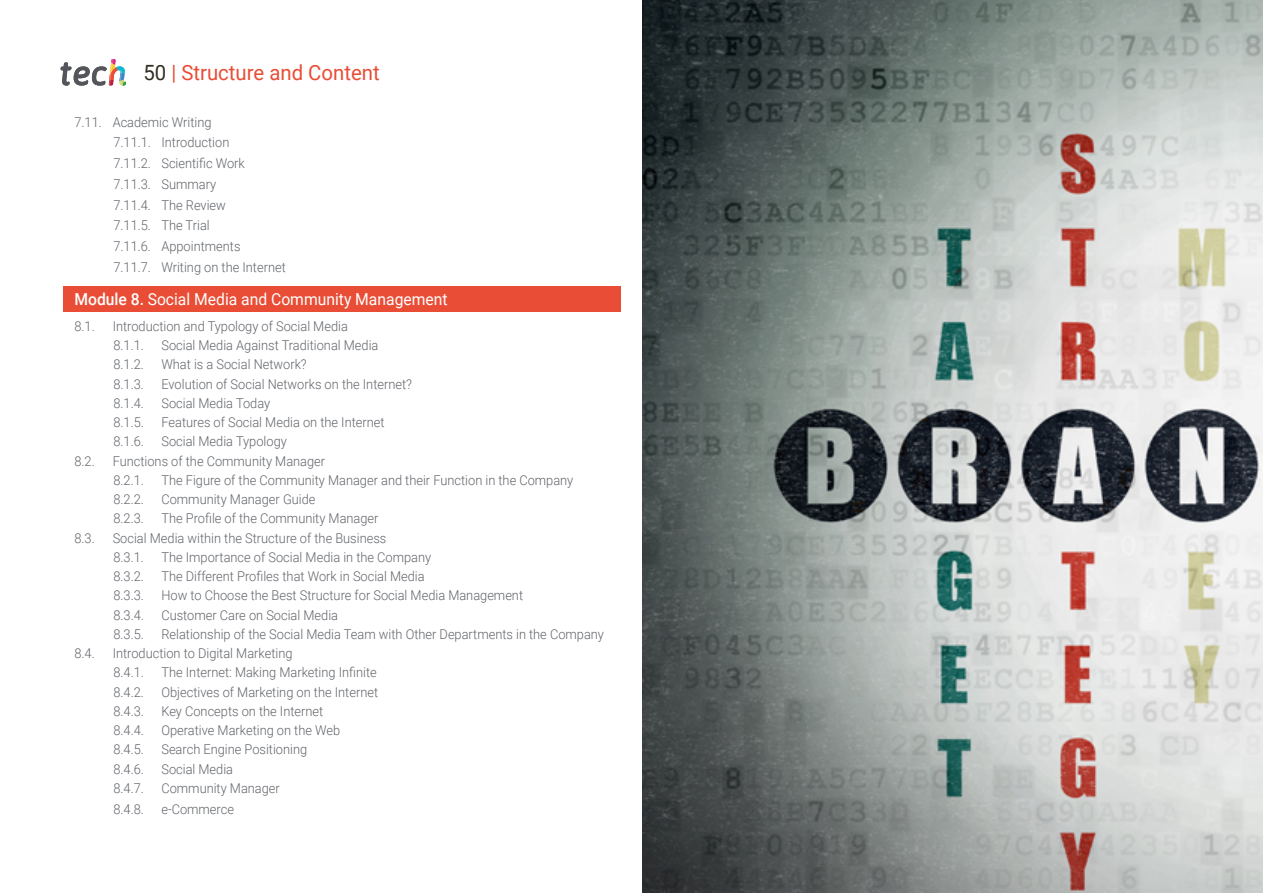
<style>
.page{position:relative;width:1263px;height:893px;background:#fff}
.page>*{position:absolute;margin:0;border:0;box-sizing:border-box;transform-origin:0 0}
.t1{font:21px "Roboto";color:#e94d35}
.t2{font:16.5px "Roboto";color:#fff;scale:.95 1}
.t3{font:300 13.5px/20.7px "Roboto";color:#61646a;scale:.95 1}
.s1{color:#312e20}
.s2{font-weight:500}
</style>
<div class="page">
<svg style="left:61px;top:59px;width:65px;height:27px"></svg>
<img style="left:642px;top:0;width:621px;height:893px">
<div style="left:63px;top:286px;width:558px;height:25px;background:#e94d35"></div>
<h1 class="t1" style="left:144px;top:57px;width:238px"><span class="s1">50</span> | Structure and Content</h1>
<p class="t3" style="left:113px;top:111px;width:183px;text-indent:-39px">7.11. Academic Writing<br>7.11.1. Introduction<br>7.11.2. Scientific Work<br>7.11.3. Summary<br>7.11.4. The Review<br>7.11.5. The Trial<br>7.11.6. Appointments<br>7.11.7. Writing on the Internet</p>
<p class="t2" style="left:74px;top:288px;width:394px"><span class="s2">Module 8.</span> Social Media and Community Management</p>
<p class="t3" style="left:74px;top:315px;width:23px">8.1.</p>
<p class="t3" style="left:113px;top:316px;width:249px;line-height:19.2px">Introduction and Typology of Social Media<br>8.1.1.</p>
<p class="t3" style="left:161px;top:334px;width:230px">Social Media Against Traditional Media</p>
<p class="t3" style="left:113px;top:354px;width:34px">8.1.2.</p>
<p class="t3" style="left:161px;top:354px;width:154px">What is a Social Network?</p>
<p class="t3" style="left:113px;top:373px;width:34px">8.1.3.</p>
<p class="t3" style="left:161px;top:373px;width:265px">Evolution of Social Networks on the Internet?</p>
<p class="t3" style="left:113px;top:392px;width:34px">8.1.4.</p>
<p class="t3" style="left:161px;top:392px;width:116px">Social Media Today</p>
<p class="t3" style="left:113px;top:411px;width:34px">8.1.5.</p>
<p class="t3" style="left:161px;top:411px;width:236px">Features of Social Media on the Internet</p>
<p class="t3" style="left:113px;top:431px;width:34px">8.1.6.</p>
<p class="t3" style="left:161px;top:431px;width:134px">Social Media Typology</p>
<p class="t3" style="left:74px;top:450px;width:23px">8.2.</p>
<p class="t3" style="left:113px;top:451px;width:225px;line-height:19.2px">Functions of the Community Manager<br>8.2.1.</p>
<p class="t3" style="left:161px;top:469px;width:435px">The Figure of the Community Manager and their Function in the Company</p>
<p class="t3" style="left:113px;top:488px;width:34px">8.2.2.</p>
<p class="t3" style="left:161px;top:488px;width:164px">Community Manager Guide</p>
<p class="t3" style="left:113px;top:508px;width:34px">8.2.3.</p>
<p class="t3" style="left:161px;top:508px;width:230px">The Profile of the Community Manager</p>
<p class="t3" style="left:74px;top:527px;width:23px">8.3.</p>
<p class="t3" style="left:113px;top:528px;width:290px;line-height:19.2px">Social Media within the Structure of the Business<br>8.3.1.</p>
<p class="t3" style="left:161px;top:546px;width:286px">The Importance of Social Media in the Company</p>
<p class="t3" style="left:113px;top:565px;width:34px">8.3.2.</p>
<p class="t3" style="left:161px;top:565px;width:279px">The Different Profiles that Work in Social Media</p>
<p class="t3" style="left:113px;top:585px;width:34px">8.3.3.</p>
<p class="t3" style="left:161px;top:585px;width:382px">How to Choose the Best Structure for Social Media Management</p>
<p class="t3" style="left:113px;top:604px;width:34px">8.3.4.</p>
<p class="t3" style="left:161px;top:604px;width:187px">Customer Care on Social Media</p>
<p class="t3" style="left:113px;top:623px;width:34px">8.3.5.</p>
<p class="t3" style="left:161px;top:623px;width:467px">Relationship of the Social Media Team with Other Departments in the Company</p>
<p class="t3" style="left:74px;top:642px;width:23px">8.4.</p>
<p class="t3" style="left:113px;top:643px;width:191px;line-height:19.2px">Introduction to Digital Marketing<br>8.4.1.</p>
<p class="t3" style="left:161px;top:662px;width:228px">The Internet: Making Marketing Infinite</p>
<p class="t3" style="left:113px;top:681px;width:34px">8.4.2.</p>
<p class="t3" style="left:161px;top:681px;width:230px">Objectives of Marketing on the Internet</p>
<p class="t3" style="left:113px;top:700px;width:34px">8.4.3.</p>
<p class="t3" style="left:161px;top:700px;width:172px">Key Concepts on the Internet</p>
<p class="t3" style="left:113px;top:719px;width:34px">8.4.4.</p>
<p class="t3" style="left:161px;top:719px;width:190px">Operative Marketing on the Web</p>
<p class="t3" style="left:113px;top:739px;width:34px">8.4.5.</p>
<p class="t3" style="left:161px;top:739px;width:155px">Search Engine Positioning</p>
<p class="t3" style="left:113px;top:758px;width:34px">8.4.6.</p>
<p class="t3" style="left:161px;top:758px;width:77px">Social Media</p>
<p class="t3" style="left:113px;top:777px;width:34px">8.4.7.</p>
<p class="t3" style="left:161px;top:777px;width:126px">Community Manager</p>
<p class="t3" style="left:113px;top:798px;width:34px">8.4.8.</p>
<p class="t3" style="left:161px;top:798px;width:78px">e-Commerce</p>
</div>
